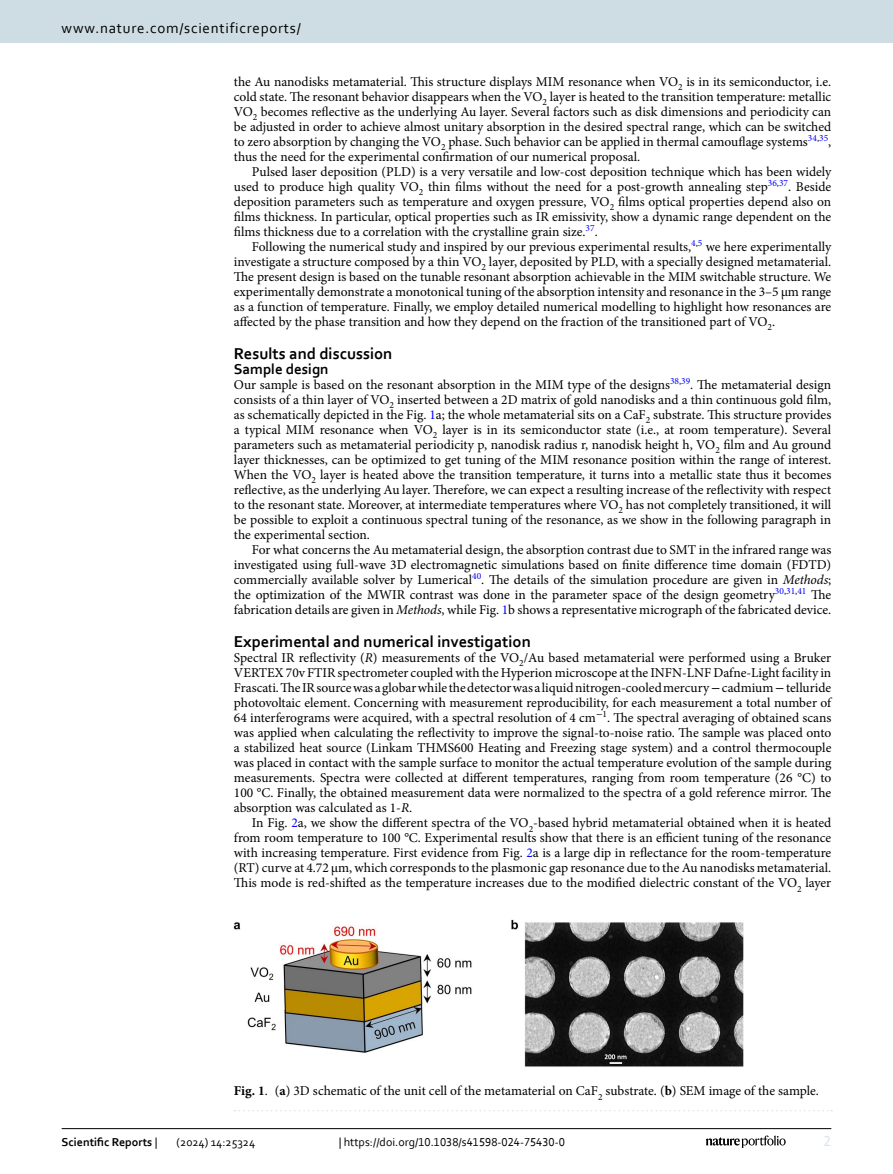
<style>
.page{position:relative;width:893px;height:1174px;background:#fff}
.page>*{position:absolute;margin:0;border:0;box-sizing:border-box;transform-origin:0 0}
.Head_1{font:700 16.5px "Corbel";color:#000}
.t1{font:15px "Corbel";letter-spacing:.05em;color:#000}
.Head_2_After_1{font:700 15px "Corbel";color:#000}
.t2{font:15px "Corbel";color:#d9e4eb}
.Body_Text_Indent{font:13.5px/15px "Minion Pro";color:#000;text-align:justify}
.Body_Text{font:13.5px/15px "Minion Pro";color:#000;text-align:justify}
.Figure_Caption{font:13.5px "Minion Pro";letter-spacing:-.005em;color:#000}
.t3{font:12px "Corbel";color:#000}
.t4{font:700 12px "Corbel";color:#000}
.s1{color:#00f}
.s2{font-style:italic}
.s3{font-family:"STIX"}
.s4{font-weight:700}
.s5{font-weight:400}
</style>
<div class="page">
<img style="left:234px;top:920px;width:509px;height:147px">
<svg style="left:235px;top:1110px;width:597px;height:1px"></svg>
<hr style="left:62px;top:1128px;width:769px;height:1px;background:#000">
<svg style="left:706px;top:1135px;width:80px;height:12px"></svg>
<div style="left:0;top:0;width:893px;height:43px;background:#cedde4"></div>
<p class="t1" style="left:62px;top:18px;width:241px">www.nature.com/scientificreports/</p>
<p class="Body_Text_Indent" style="left:234px;top:74px;width:599px">the Au nanodisks metamaterial. This structure displays MIM resonance when VO<sub>2</sub> is in its semiconductor, i.e. cold state. The resonant behavior disappears when the VO<sub>2</sub> layer is heated to the transition temperature: metallic VO<sub>2</sub> becomes reflective as the underlying Au layer. Several factors such as disk dimensions and periodicity can be adjusted in order to achieve almost unitary absorption in the desired spectral range, which can be switched to zero absorption by changing the VO<sub>2</sub> phase. Such behavior can be applied in thermal camouflage systems<sup>34</sup><sup>,</sup><sup>35</sup>, thus the need for the experimental confirmation of our numerical proposal.</p>
<p class="Body_Text_Indent" style="left:234px;top:164px;width:599px;text-indent:18px">Pulsed laser deposition (PLD) is a very versatile and low-cost deposition technique which has been widely used to produce high quality VO<sub>2</sub> thin films without the need for a post-growth annealing step<sup>36</sup><sup>,</sup><sup>37</sup>. Beside deposition parameters such as temperature and oxygen pressure, VO<sub>2</sub> films optical properties depend also on films thickness. In particular, optical properties such as IR emissivity, show a dynamic range dependent on the films thickness due to a correlation with the crystalline grain size.<sup>37</sup>.</p>
<p class="Body_Text_Indent" style="left:234px;top:239px;width:599px;text-indent:18px">Following the numerical study and inspired by our previous experimental results,<sup>4</sup><sup>,</sup><sup>5</sup> we here experimentally investigate a structure composed by a thin VO<sub>2</sub> layer, deposited by PLD, with a specially designed metamaterial.<br>The present design is based on the tunable resonant absorption achievable in the MIM switchable structure. We experimentally demonstrate a monotonical tuning of the absorption intensity and resonance in the 3–5 μm range as a function of temperature. Finally, we employ detailed numerical modelling to highlight how resonances are affected by the phase transition and how they depend on the fraction of the transitioned part of VO<sub>2</sub>.</p>
<p class="Head_1" style="left:234px;top:343px;width:160px">Results and discussion</p>
<p class="Head_2_After_1" style="left:234px;top:359px;width:96px">Sample design</p>
<p class="Body_Text" style="left:234px;top:377px;width:599px">Our sample is based on the resonant absorption in the MIM type of the designs<sup>38</sup><sup>,</sup><sup>39</sup>. The metamaterial design consists of a thin layer of VO<sub>2</sub> inserted between a 2D matrix of gold nanodisks and a thin continuous gold film, as schematically depicted in the Fig. <span class="s1">1</span>a; the whole metamaterial sits on a CaF<sub>2</sub> substrate. This structure provides a typical MIM resonance when VO<sub>2</sub> layer is in its semiconductor state (i.e., at room temperature). Several parameters such as metamaterial periodicity p, nanodisk radius r, nanodisk height h, VO<sub>2</sub> film and Au ground layer thicknesses, can be optimized to get tuning of the MIM resonance position within the range of interest.<br>When the VO<sub>2</sub> layer is heated above the transition temperature, it turns into a metallic state thus it becomes reflective, as the underlying Au layer. Therefore, we can expect a resulting increase of the reflectivity with respect to the resonant state. Moreover, at intermediate temperatures where VO<sub>2</sub> has not completely transitioned, it will be possible to exploit a continuous spectral tuning of the resonance, as we show in the following paragraph in the experimental section.</p>
<p class="Body_Text_Indent" style="left:234px;top:542px;width:599px;text-indent:18px">For what concerns the Au metamaterial design, the absorption contrast due to SMT in the infrared range was investigated using full-wave 3D electromagnetic simulations based on finite difference time domain (FDTD) commercially available solver by Lumerical<sup>40</sup>. The details of the simulation procedure are given in <span class="s2">Methods</span>; the optimization of the MWIR contrast was done in the parameter space of the design geometry<sup>30</sup><sup>,</sup><sup>31</sup><sup>,</sup><sup>41</sup> The fabrication details are given in <span class="s2">Methods</span>, while Fig. <span class="s1">1</span>b shows a representative micrograph of the fabricated device.</p>
<p class="Head_1" style="left:234px;top:631px;width:298px">Experimental and numerical investigation</p>
<p class="Body_Text" style="left:234px;top:650px;width:599px">Spectral IR reflectivity (<span class="s2">R</span>) measurements of the VO<sub>2</sub>/Au based metamaterial were performed using a Bruker VERTEX 70v FTIR spectrometer coupled with the Hyperion microscope at the INFN-LNF Dafne-Light facility in Frascati. The IR source was a globar while the detector was a liquid nitrogen-cooled mercury<span class="s3">−</span>cadmium<span class="s3">−</span>telluride photovoltaic element. Concerning with measurement reproducibility, for each measurement a total number of 64 interferograms were acquired, with a spectral resolution of 4 cm<sup>−</sup><sup>1</sup>. The spectral averaging of obtained scans was applied when calculating the reflectivity to improve the signal-to-noise ratio. The sample was placed onto a stabilized heat source (Linkam THMS600 Heating and Freezing stage system) and a control thermocouple was placed in contact with the sample surface to monitor the actual temperature evolution of the sample during measurements. Spectra were collected at different temperatures, ranging from room temperature (26 °C) to 100 °C. Finally, the obtained measurement data were normalized to the spectra of a gold reference mirror. The absorption was calculated as 1-<span class="s2">R</span>.</p>
<p class="Body_Text_Indent" style="left:234px;top:815px;width:599px;text-indent:18px">In Fig. <span class="s1">2</span>a, we show the different spectra of the VO<sub>2</sub>-based hybrid metamaterial obtained when it is heated from room temperature to 100 °C. Experimental results show that there is an efficient tuning of the resonance with increasing temperature. First evidence from Fig. <span class="s1">2</span>a is a large dip in reflectance for the room-temperature (RT) curve at 4.72 μm, which corresponds to the plasmonic gap resonance due to the Au nanodisks metamaterial.<br>This mode is red-shifted as the temperature increases due to the modified dielectric constant of the VO<sub>2</sub> layer</p>
<p class="Figure_Caption" style="left:234px;top:1082px;width:586px"><span class="s4">Fig. 1</span>. (<span class="s4">a</span>) 3D schematic of the unit cell of the metamaterial on CaF<sub>2</sub> substrate. (<span class="s4">b</span>) SEM image of the sample.</p>
<p class="t4" style="left:62px;top:1134px;width:97px">Scientific Reports <span class="s5">|</span></p>
<p class="t3" style="left:177px;top:1134px;width:80px">(2024) 14:25324</p>
<p class="t3" style="left:339px;top:1134px;width:228px">| https://doi.org/10.1038/s41598-024-75430-0</p>
<p class="t2" style="left:824px;top:1132px;width:9px">2</p>
</div>
